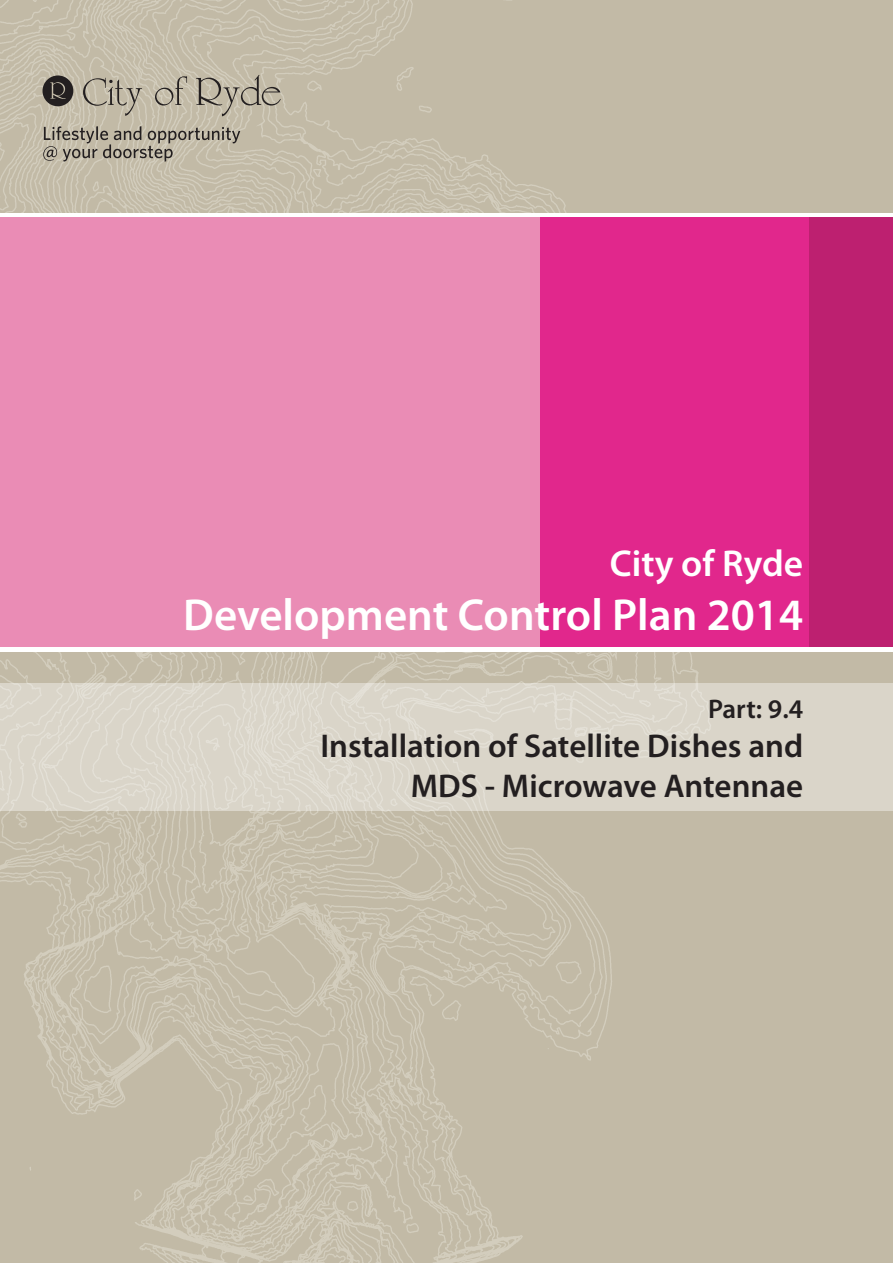
<style>
.page{position:relative;width:893px;height:1263px;background:#fff}
.page>*{position:absolute;margin:0;border:0;box-sizing:border-box;transform-origin:0 0}
._15__Cover-MainHeadi{font:600 45px "Myriad Pro";color:#fff}
._15__Cover-MainHeadi-2{font:600 37.5px "Myriad Pro";color:#fff}
._16__Cover-SubHeadin{font:600 33px/39.6px "Myriad Pro";color:#231f20;text-align:right}
._16__Cover-SubHeadin-2{font:600 27px "Myriad Pro";color:#231f20}
</style>
<div class="page">
<img style="left:0;top:0;width:893px;height:1263px">
<div style="left:0;top:213px;width:893px;height:439px;background:#fff"></div>
<div style="left:0;top:218px;width:540px;height:429px;background:#ea8cb5"></div>
<div style="left:805px;top:218px;width:87px;height:429px;background:#bd2070"></div>
<div style="left:540px;top:218px;width:268px;height:429px;background:#e1278c"></div>
<svg style="left:43px;top:75px;width:30px;height:31px"></svg>
<svg style="left:83px;top:75px;width:198px;height:41px;background:#b4ad9c"></svg>
<svg style="left:43px;top:126px;width:197px;height:36px;background:#a9a292"></svg>
<div style="left:0;top:683px;width:893px;height:128px;background:#dad5c9"></div>
<p class="_15__Cover-MainHeadi-2" style="left:610px;top:539px;width:195px">City of Ryde</p>
<p class="_15__Cover-MainHeadi" style="left:183px;top:586px;width:621px">Development Control Plan 2014</p>
<p class="_16__Cover-SubHeadin-2" style="left:708px;top:691px;width:97px">Part: 9.4</p>
<p class="_16__Cover-SubHeadin" style="left:320px;top:726px;width:484px">Installation of Satellite Dishes and<br>MDS - Microwave Antennae</p>
</div>
